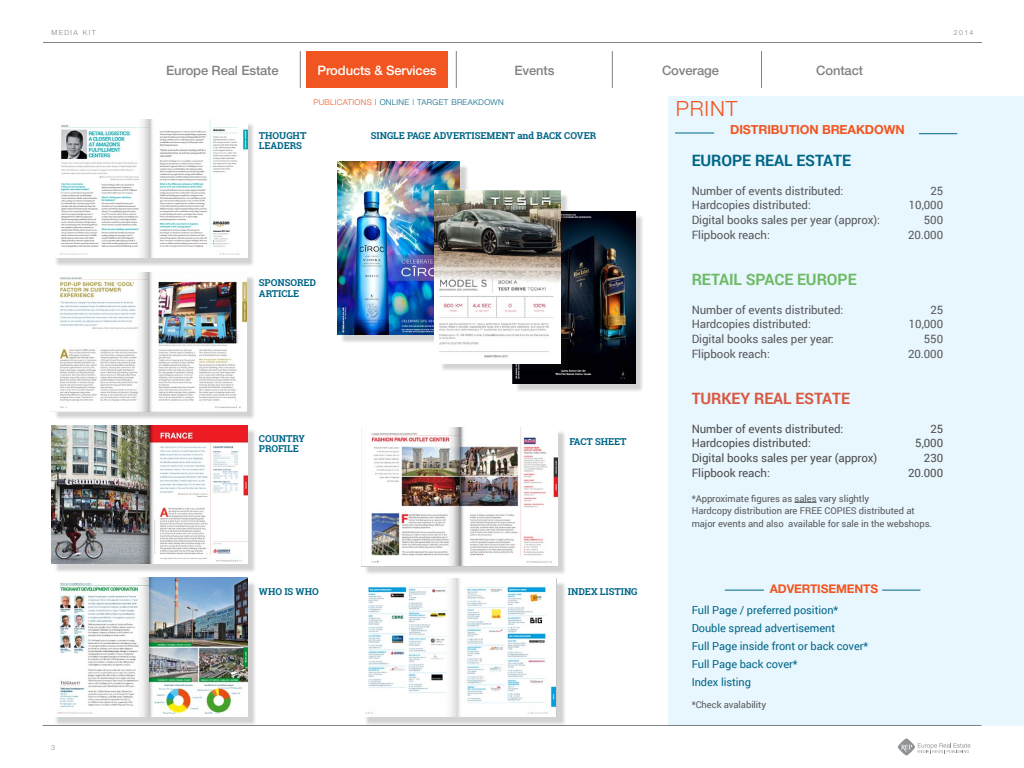
<style>
.page{position:relative;width:1024px;height:768px;background:#fff}
.page>*{position:absolute;margin:0;border:0;box-sizing:border-box;transform-origin:0 0}
.t1{font:300 21px "Helvetica Neue";color:#f15622}
.t2{font:700 15.7px "Roboto";letter-spacing:-.005em;color:#6eba66}
.t3{font:700 15.7px "Roboto";letter-spacing:-.005em;color:#006687}
.t4{font:700 15.7px "Roboto";letter-spacing:-.005em;color:#d95842}
.t5{font:500 13px "Helvetica Neue";letter-spacing:-.01em;color:#808285}
.t6{font:500 13px "Helvetica Neue";letter-spacing:-.01em;color:#fff}
.t7{font:700 12.5px "Helvetica Neue";letter-spacing:-.01em;color:#f15622}
.t8{font:700 12px "Helvetica Neue";letter-spacing:-.01em;color:#f15622}
.t9{font:11.5px "Roboto";letter-spacing:-.005em;color:#57585a}
.t10{font:11.5px "Roboto";letter-spacing:-.005em;color:#4b4c4d}
.t11{font:11px/18px "Roboto";letter-spacing:-.005em;color:#006687}
.t12{font:700 9.5px/11px "Roboto Slab";letter-spacing:-.005em;color:#006687}
.t13{font:9.4px/12.5px "Roboto";letter-spacing:-.005em;color:#57585a}
.t14{font:300 8px "Helvetica Neue";letter-spacing:.04em;color:#006687}
.t15{font:300 7px "Helvetica Neue";letter-spacing:.2em;color:#808285}
.s1{color:#f15622}
</style>
<div class="page">
<svg style="left:898px;top:738px;width:72px;height:18px"></svg>
<div style="left:306px;top:51px;width:142px;height:37px;background:#f15622"></div>
<div style="left:668px;top:96px;width:356px;height:630px;background:#e8f6fd"></div>
<hr style="left:43px;top:725px;width:938px;height:1px;background:#808285">
<hr style="left:300px;top:51px;width:1px;height:37px;background:#808285">
<hr style="left:456px;top:51px;width:1px;height:37px;background:#808285">
<hr style="left:612px;top:51px;width:1px;height:37px;background:#808285">
<hr style="left:761px;top:51px;width:1px;height:37px;background:#808285">
<hr style="left:43px;top:42px;width:939px;height:1px;background:#808285">
<svg style="left:795px;top:502px;width:22px;height:1px"></svg>
<div style="left:54px;top:428px;width:202px;height:145px;background:#231f20;opacity:.2"></div>
<img style="left:52px;top:425px;width:195px;height:139px">
<div style="left:54px;top:122px;width:201px;height:145px;background:#231f20;opacity:.2"></div>
<div style="left:54px;top:581px;width:203px;height:145px;background:#231f20;opacity:.2"></div>
<div style="left:54px;top:275px;width:202px;height:145px;background:#231f20;opacity:.2"></div>
<hr style="left:882px;top:590px;width:38px;height:1px;background:#006687">
<hr style="left:725px;top:590px;width:39px;height:1px;background:#006687">
<hr style="left:919px;top:133px;width:38px;height:1px;background:#006687">
<hr style="left:675px;top:133px;width:39px;height:1px;background:#006687">
<img style="left:54px;top:272px;width:193px;height:139px">
<div style="left:364px;top:581px;width:202px;height:145px;background:#231f20;opacity:.2"></div>
<div style="left:364px;top:430px;width:202px;height:145px;background:#231f20;opacity:.2"></div>
<img style="left:364px;top:428px;width:193px;height:138px">
<img style="left:54px;top:577px;width:193px;height:139px">
<div style="left:340px;top:164px;width:129px;height:179px;background:#231f20;opacity:.2"></div>
<img style="left:337px;top:162px;width:123px;height:172px">
<div style="left:515px;top:214px;width:129px;height:179px;background:#231f20;opacity:.2"></div>
<img style="left:513px;top:211px;width:122px;height:173px">
<div style="left:440px;top:193px;width:129px;height:179px;background:#231f20;opacity:.2"></div>
<img style="left:435px;top:191px;width:125px;height:172px">
<img style="left:364px;top:578px;width:192px;height:138px">
<img style="left:54px;top:119px;width:193px;height:139px">
<p class="t15" style="left:52px;top:29px;width:46px">MEDIA KIT</p>
<p class="t15" style="left:954px;top:29px;width:21px">2014</p>
<p class="t5" style="left:166px;top:62px;width:114px">Europe Real Estate</p>
<p class="t5" style="left:514px;top:62px;width:42px">Events</p>
<p class="t5" style="left:662px;top:62px;width:58px">Coverage</p>
<p class="t5" style="left:816px;top:62px;width:48px">Contact</p>
<p class="t6" style="left:318px;top:62px;width:121px">Products &amp; Services</p>
<p class="t14" style="left:313px;top:97px;width:192px"><span class="s1">PUBLICATIONS</span> | ONLINE | TARGET BREAKDOWN</p>
<h1 class="t1" style="left:676px;top:95px;width:27px">PRINT</h1>
<p class="t15" style="left:51px;top:743px;width:5px">3</p>
<p class="t12" style="left:259px;top:130px;width:8px">THOU</p>
<p class="t12" style="left:286px;top:130px;width:14px">GHT</p>
<p class="t12" style="left:259px;top:140px;width:13px">LEADERS</p>
<p class="t12" style="left:259px;top:277px;width:59px">SPONSORED<br>ARTICLE</p>
<p class="t12" style="left:259px;top:433px;width:8px;line-height:10px">COUNTRY<br>PRO</p>
<p class="t12" style="left:278px;top:443px;width:21px">FILE</p>
<p class="t12" style="left:371px;top:130px;width:89px">SINGLEPAGEADVERTISE</p>
<p class="t12" style="left:487px;top:130px;width:17px">MENT</p>
<p class="t12" style="left:517px;top:130px;width:33px">AND BACK</p>
<p class="t12" style="left:564px;top:130px;width:27px">COVER</p>
<p class="t12" style="left:570px;top:436px;width:59px">FACT SHEET</p>
<p class="t12" style="left:259px;top:586px;width:54px">WHO IS WHO</p>
<p class="t12" style="left:568px;top:586px;width:70px">INDEX LISTING</p>
<p class="t7" style="left:730px;top:122px;width:22px">DISTR</p>
<p class="t7" style="left:767px;top:122px;width:64px">IBUTION BRE</p>
<p class="t7" style="left:848px;top:122px;width:59px">AKDOWN</p>
<h2 class="t3" style="left:692px;top:149px;width:161px">EUROPE REAL ESTATE</h2>
<p class="t9" style="left:692px;top:183px;width:153px">Number of events distributed:</p>
<p class="t9" style="left:930px;top:183px;width:14px">25</p>
<p class="t9" style="left:692px;top:197px;width:121px">Hardcopies distributed:</p>
<p class="t9" style="left:909px;top:197px;width:36px">10,000</p>
<p class="t9" style="left:692px;top:212px;width:190px">Digital books sales per year (approx):</p>
<p class="t9" style="left:924px;top:212px;width:21px">500</p>
<p class="t9" style="left:692px;top:226px;width:80px">Flipbook reach:</p>
<p class="t9" style="left:908px;top:226px;width:37px">20.000</p>
<h2 class="t2" style="left:692px;top:268px;width:166px">RETAIL SPACE EUROPE</h2>
<p class="t9" style="left:692px;top:302px;width:153px">Number of events distributed:</p>
<p class="t9" style="left:930px;top:302px;width:14px">25</p>
<p class="t9" style="left:692px;top:316px;width:121px">Hardcopies distributed:</p>
<p class="t9" style="left:909px;top:316px;width:36px">10,000</p>
<p class="t9" style="left:692px;top:331px;width:144px">Digital books sales per year:</p>
<p class="t9" style="left:924px;top:331px;width:21px">550</p>
<p class="t9" style="left:692px;top:345px;width:80px">Flipbook reach:</p>
<p class="t9" style="left:908px;top:345px;width:37px">20.000</p>
<h2 class="t4" style="left:692px;top:387px;width:160px">TURKEY REAL ESTATE</h2>
<p class="t10" style="left:692px;top:421px;width:153px">Number of events distributed:</p>
<p class="t10" style="left:930px;top:421px;width:14px">25</p>
<p class="t10" style="left:692px;top:435px;width:121px">Hardcopies distributed:</p>
<p class="t10" style="left:915px;top:435px;width:29px">5,000</p>
<p class="t10" style="left:692px;top:450px;width:187px">Digital books sales per year (approx)</p>
<p class="t10" style="left:924px;top:450px;width:21px">230</p>
<p class="t10" style="left:692px;top:464px;width:80px">Flipbook reach:</p>
<p class="t10" style="left:908px;top:464px;width:37px">20.000</p>
<p class="t13" style="left:692px;top:492px;width:242px">*Approximate figures as sales vary slightly<br>Hardcopy distribution are FREE COPIES distributed at major events and also available for sale in the webshops.</p>
<p class="t8" style="left:770px;top:582px;width:33px">ADVERT</p>
<p class="t8" style="left:817px;top:582px;width:55px">ISEMENTS</p>
<p class="t11" style="left:692px;top:601px;width:178px">Full Page / preferred position*<br>Double spread advertisement<br>Full Page inside front or back cover*<br>Full Page back cover*<br>Index listing</p>
<p class="t13" style="left:692px;top:698px;width:76px">*Check avalability</p>
</div>
